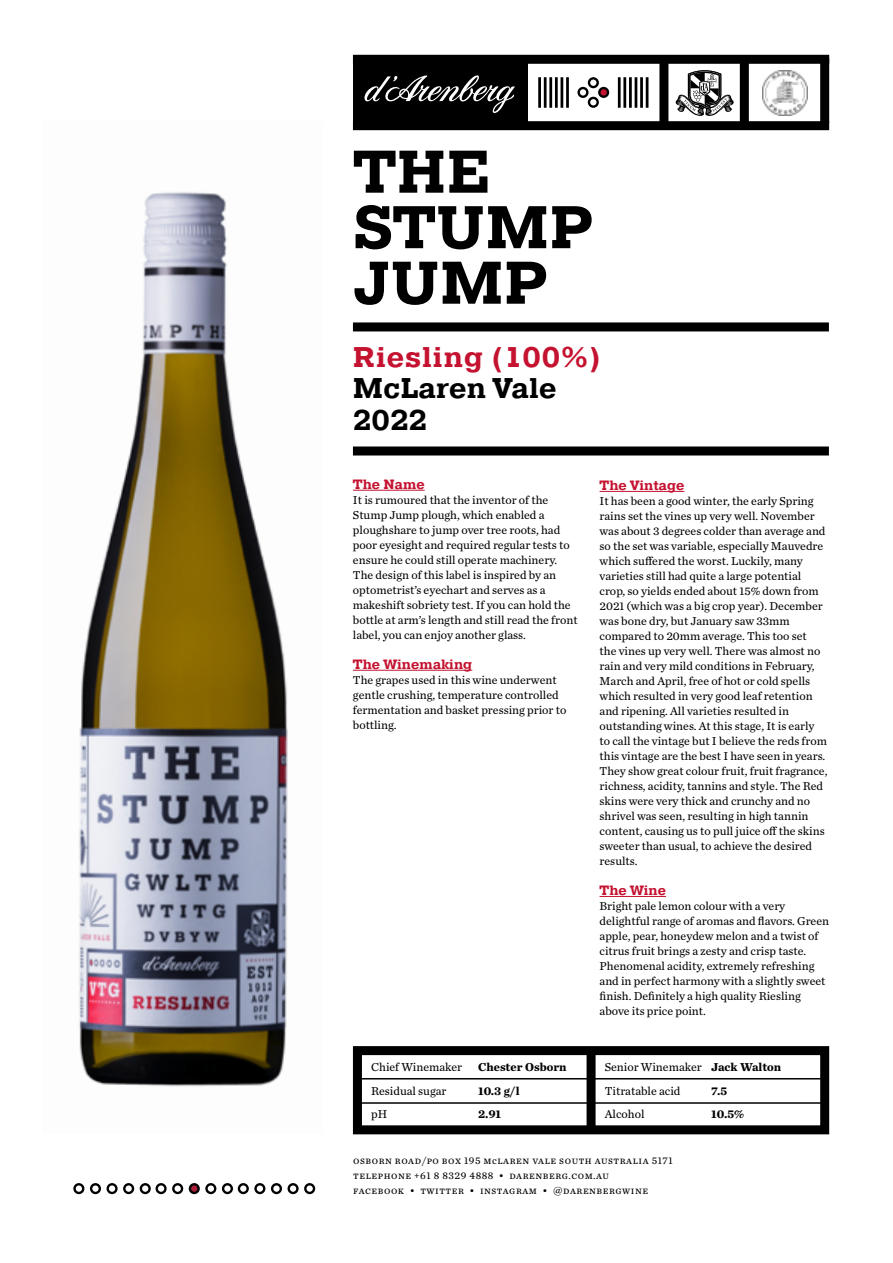
<style>
.page{position:relative;width:893px;height:1263px;background:#fff}
.page>*{position:absolute;margin:0;border:0;box-sizing:border-box;transform-origin:0 0}
.t1{font:700 28.5px/31.5px "Pragmatica Slab";color:#000}
.t2{font:700 28.5px "Pragmatica Slab";letter-spacing:.03em;color:#c41230}
.t3{font:700 13.5px "Pragmatica Slab";color:#c41230}
.t4{font:12px/15px "Chronicle Text G2";color:#000}
.t5{font:700 12px "Chronicle Text G2";color:#000}
.t6{font:10.5px/15px "Chronicle Text G2";letter-spacing:.05em;color:#000}
.s1{font-weight:700}
</style>
<div class="page">
<svg style="left:676px;top:70px;width:58px;height:46px"></svg>
<div style="left:353px;top:121px;width:476px;height:9px;background:#000"></div>
<div style="left:353px;top:55px;width:476px;height:9px;background:#000"></div>
<div style="left:353px;top:322px;width:476px;height:9px;background:#000"></div>
<div style="left:353px;top:446px;width:476px;height:9px;background:#000"></div>
<img style="left:79px;top:192px;width:209px;height:895px">
<div style="left:587px;top:1049px;width:9px;height:84px;background:#000"></div>
<div style="left:353px;top:1046px;width:476px;height:88px;border:9px solid #000"></div>
<hr style="left:353px;top:490px;width:72px;height:1px;background:#c41230">
<hr style="left:353px;top:670px;width:119px;height:1px;background:#c41230">
<hr style="left:600px;top:491px;width:84px;height:1px;background:#c41230">
<hr style="left:600px;top:896px;width:66px;height:1px;background:#c41230">
<svg style="left:354px;top:262px;width:192px;height:43px"></svg>
<svg style="left:356px;top:205px;width:236px;height:44px"></svg>
<svg style="left:354px;top:151px;width:133px;height:42px"></svg>
<div style="left:353px;top:60px;width:174px;height:65px;background:#000"></div>
<svg style="left:364px;top:75px;width:151px;height:38px"></svg>
<div style="left:659px;top:58px;width:9px;height:65px;background:#000"></div>
<div style="left:740px;top:58px;width:9px;height:65px;background:#000"></div>
<div style="left:820px;top:58px;width:9px;height:65px;background:#000"></div>
<svg style="left:577px;top:86px;width:23px;height:22px"></svg>
<div style="left:599px;top:88px;width:9px;height:9px;background:#c41230;border-radius:50%"></div>
<div style="left:598px;top:87px;width:11px;height:11px;border:2px solid #000;border-radius:50%"></div>
<div style="left:588px;top:77px;width:11px;height:11px;border:2px solid #000;border-radius:50%"></div>
<hr style="left:618px;top:77px;width:3px;height:31px;background:#000">
<hr style="left:646px;top:77px;width:2px;height:31px;background:#000">
<hr style="left:640px;top:77px;width:3px;height:31px;background:#000">
<hr style="left:635px;top:77px;width:2px;height:31px;background:#000">
<hr style="left:629px;top:77px;width:3px;height:31px;background:#000">
<hr style="left:623px;top:77px;width:3px;height:31px;background:#000">
<hr style="left:538px;top:77px;width:3px;height:31px;background:#000">
<hr style="left:566px;top:77px;width:3px;height:31px;background:#000">
<hr style="left:561px;top:77px;width:2px;height:31px;background:#000">
<hr style="left:555px;top:77px;width:3px;height:31px;background:#000">
<hr style="left:549px;top:77px;width:3px;height:31px;background:#000">
<hr style="left:544px;top:77px;width:3px;height:31px;background:#000">
<hr style="left:360px;top:1078px;width:463px;height:1px;background:#000">
<hr style="left:360px;top:1102px;width:463px;height:2px;background:#000">
<svg style="left:73px;top:1183px;width:243px;height:12px"></svg>
<img style="left:762px;top:70px;width:46px;height:46px">
<h1 class="t2" style="left:353px;top:341px;width:249px">Riesling (100%)</h1>
<h1 class="t1" style="left:353px;top:374px;width:205px">McLaren Vale<br>2022</h1>
<p class="t3" style="left:353px;top:476px;width:73px">The Name</p>
<p class="t4" style="left:353px;top:492px;width:226px">It is rumoured that the inventor of the Stump Jump plough, which enabled a ploughshare to jump over tree roots, had poor eyesight and required regular tests to ensure he could still operate machinery.<br>The design of this label is inspired by an optometrist’s eyechart and serves as a makeshift sobriety test. If you can hold the bottle at arm’s length and still read the front label, you can enjoy another glass.</p>
<p class="t3" style="left:353px;top:656px;width:121px">The Winemaking</p>
<p class="t4" style="left:353px;top:672px;width:215px">The grapes used in this wine underwent gentle crushing, temperature controlled fermentation and basket pressing prior to bottling.</p>
<p class="t3" style="left:600px;top:478px;width:86px">The Vintage</p>
<p class="t4" style="left:600px;top:493px;width:229px">It has been a good winter, the early Spring rains set the vines up very well. November was about 3 degrees colder than average and so the set was variable, especially Mauvedre which suffered the worst. Luckily, many varieties still had quite a large potential crop, so yields ended about 15% down from 2021 (which was a big crop year). December was bone dry, but January saw 33mm compared to 20mm average. This too set<br>the vines up very well. There was almost no rain and very mild conditions in February, March and April, free of hot or cold spells which resulted in very good leaf retention and ripening. All varieties resulted in outstanding wines. At this stage, It is early to call the vintage but I believe the reds from this vintage are the best I have seen in years.<br>They show great colour fruit, fruit fragrance, richness, acidity, tannins and style. The Red skins were very thick and crunchy and no shrivel was seen, resulting in high tannin content, causing us to pull juice off the skins sweeter than usual, to achieve the desired results.</p>
<p class="t3" style="left:600px;top:883px;width:68px">The Wine</p>
<p class="t4" style="left:600px;top:898px;width:231px">Bright pale lemon colour with a very delightful range of aromas and flavors. Green apple, pear, honeydew melon and a twist of citrus fruit brings a zesty and crisp taste.<br>Phenomenal acidity, extremely refreshing and in perfect harmony with a slightly sweet finish. Definitely a high quality Riesling above its price point.</p>
<p class="t4" style="left:371px;top:1059px;width:93px">Chief Winemaker</p>
<p class="t5" style="left:478px;top:1057px;width:90px">Chester Osborn</p>
<p class="t4" style="left:605px;top:1059px;width:178px">Senior Winemaker <span class="s1">Jack Walton</span></p>
<p class="t4" style="left:371px;top:1082px;width:77px">Residual sugar</p>
<p class="t5" style="left:478px;top:1081px;width:43px">10.3 g/l</p>
<p class="t4" style="left:605px;top:1082px;width:77px">Titratable acid</p>
<p class="t5" style="left:711px;top:1081px;width:18px">7.5</p>
<p class="t4" style="left:371px;top:1106px;width:18px">pH</p>
<p class="t5" style="left:478px;top:1104px;width:24px">2.91</p>
<p class="t4" style="left:605px;top:1106px;width:41px">Alcohol</p>
<p class="t5" style="left:711px;top:1104px;width:35px">10.5%</p>
<p class="t6" style="left:353px;top:1152px;width:321px">osborn road/po box 195 mclaren vale south australia 5171 telephone +61 8 8329 4888 • darenberg.com.au<br>facebook • twitter • instagram • @darenbergwine</p>
</div>
